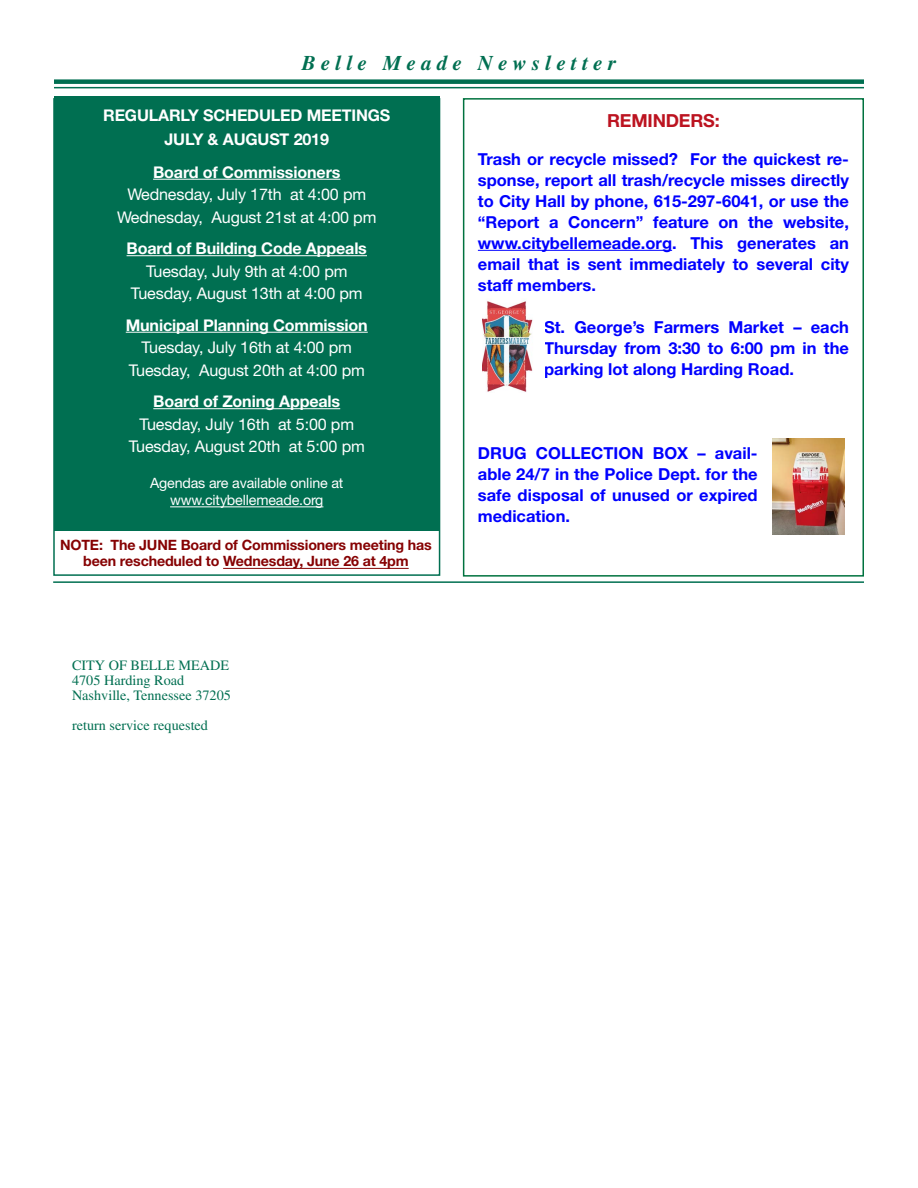
<style>
.page{position:relative;width:918px;height:1188px;background:#fff}
.page>*{position:absolute;margin:0;border:0;box-sizing:border-box;transform-origin:0 0}
.t1{font:italic 700 21px "Times";letter-spacing:.25em;color:#006f51}
.t2{font:700 18px "Helvetica Neue";letter-spacing:-.01em;color:#bc1320}
.t3{font:700 16.5px/21px "Helvetica Neue";color:#00f;text-align:justify}
.t4{font:16.2px/22.5px "Helvetica Neue";letter-spacing:-.01em;color:#fff;text-align:center}
.t5{font:700 16.2px/24px "Helvetica Neue";letter-spacing:-.01em;color:#fff;text-align:center}
.t6{font:700 14.25px/16.5px "Helvetica Neue";letter-spacing:-.01em;color:#860203;text-align:center}
.t7{font:14.25px/15px "Times";color:#006f51}
.t8{font:14.25px/16.5px "Helvetica Neue";letter-spacing:-.01em;color:#fff;text-align:center}
</style>
<div class="page">
<div style="left:54px;top:79px;width:810px;height:5px;background:#006f51"></div>
<hr style="left:54px;top:87px;width:810px;height:1px;background:#006f51">
<hr style="left:53px;top:581px;width:811px;height:2px;background:#006f51">
<div style="left:54px;top:96px;width:386px;height:435px;background:#006f51"></div>
<hr style="left:153px;top:179px;width:187px;height:1px;background:#fff">
<hr style="left:127px;top:255px;width:240px;height:1px;background:#fff">
<hr style="left:126px;top:332px;width:242px;height:1px;background:#fff">
<hr style="left:153px;top:408px;width:187px;height:1px;background:#fff">
<hr style="left:170px;top:507px;width:153px;height:1px;background:#fff">
<hr style="left:478px;top:250px;width:194px;height:1px;background:#00f">
<div style="left:463px;top:98px;width:401px;height:479px;border:2px solid #00723f"></div>
<img style="left:482px;top:301px;width:51px;height:91px">
<img style="left:773px;top:439px;width:72px;height:96px">
<hr style="left:223px;top:568px;width:186px;height:1px;background:#860203">
<div style="left:53px;top:98px;width:387px;height:478px;border:2px solid #006f51"></div>
<p class="t1" style="left:302px;top:51px;width:316px">Belle Meade Newsletter</p>
<p class="t5" style="left:103px;top:102px;width:289px">REGULARLY SCHEDULED MEETINGS<br>JULY &amp; AUGUST 2019</p>
<p class="t5" style="left:153px;top:159px;width:189px">Board of Commissioners</p>
<p class="t4" style="left:117px;top:183px;width:261px">Wednesday, July 17th at 4:00 pm<br>Wednesday, August 21st at 4:00 pm</p>
<p class="t5" style="left:127px;top:236px;width:242px">Board of Building Code Appeals</p>
<p class="t4" style="left:131px;top:259px;width:233px">Tuesday, July 9th at 4:00 pm<br>Tuesday, August 13th at 4:00 pm</p>
<p class="t5" style="left:126px;top:312px;width:243px">Municipal Planning Commission</p>
<p class="t4" style="left:129px;top:336px;width:238px">Tuesday, July 16th at 4:00 pm<br>Tuesday, August 20th at 4:00 pm</p>
<p class="t5" style="left:153px;top:389px;width:188px">Board of Zoning Appeals</p>
<p class="t4" style="left:129px;top:412px;width:238px">Tuesday, July 16th at 5:00 pm<br>Tuesday, August 20th at 5:00 pm</p>
<p class="t8" style="left:150px;top:475px;width:195px">Agendas are available online at www.citybellemeade.org</p>
<p class="t2" style="left:607px;top:110px;width:114px">REMINDERS:</p>
<p class="t3" style="left:478px;top:148px;width:373px">Trash or recycle missed? For the quickest re&shy;sponse, report all trash/recycle misses directly to City Hall by phone, 615-297-6041, or use the “Report a Concern” feature on the website, www.citybellemeade.org. This generates an email that is sent immediately to several city staff members.</p>
<p class="t3" style="left:544px;top:316px;width:306px">St. George’s Farmers Market – each Thursday from 3:30 to 6:00 pm in the parking lot along Harding Road.</p>
<p class="t3" style="left:478px;top:442px;width:281px">DRUG COLLECTION BOX – avail&shy;able 24/7 in the Police Dept. for the safe disposal of unused or expired medication.</p>
<p class="t6" style="left:60px;top:536px;width:373px">NOTE: The JUNE Board of Commissioners meeting has been rescheduled to Wednesday, June 26 at 4pm</p>
<p class="t7" style="left:72px;top:658px;width:161px">CITY OF BELLE MEADE<br>4705 Harding Road<br>Nashville, Tennessee 37205</p>
<p class="t7" style="left:72px;top:718px;width:138px">return service requested</p>
</div>
